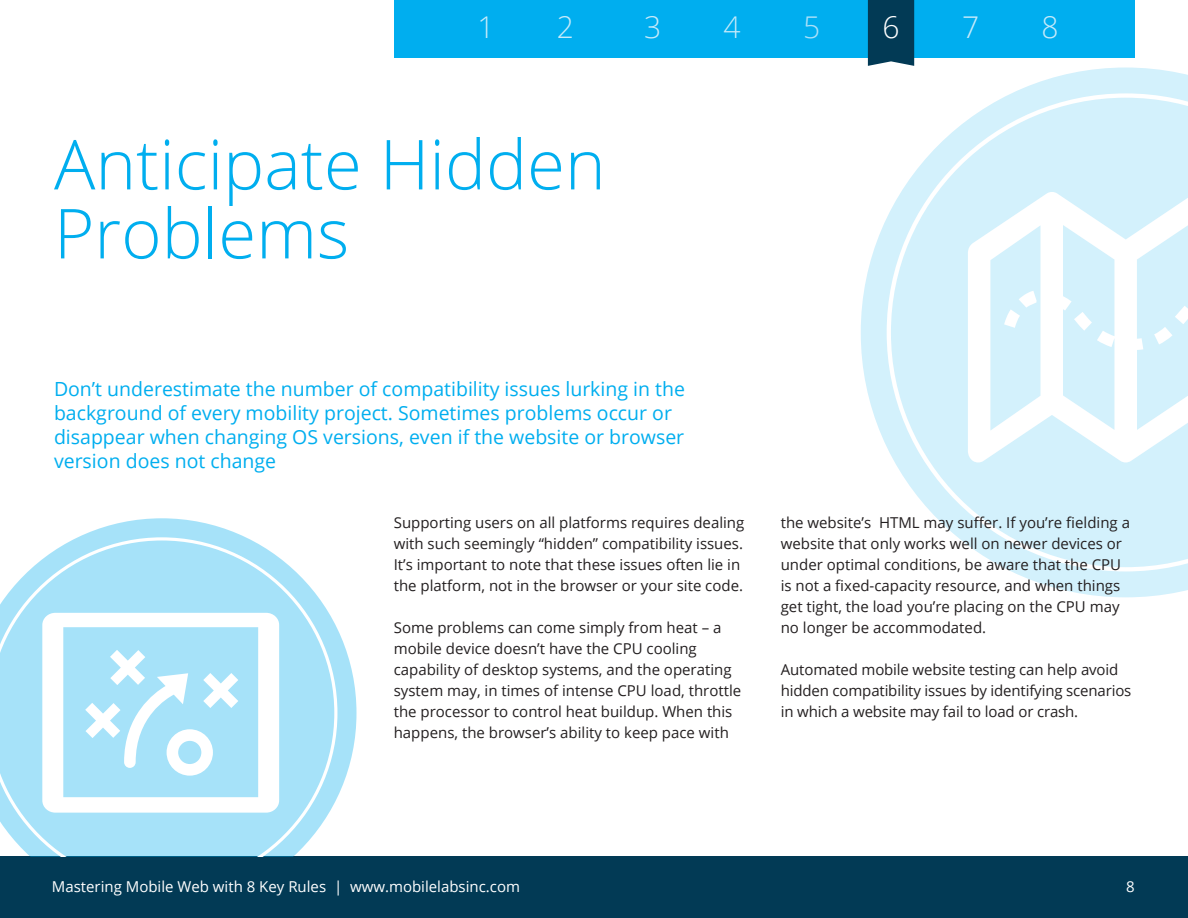
<style>
.page{position:relative;width:1188px;height:918px;background:#fff}
.page>*{position:absolute;margin:0;border:0;box-sizing:border-box;transform-origin:0 0}
.t1{font:300 69px/69px "Open Sans";color:#00aeef}
.t2{font:300 30px "Open Sans";color:#c6eafa}
.t3{font:300 30px "Open Sans";color:#aae0f9}
.t4{font:300 30px "Open Sans";color:#fff}
.t5{font:19.5px/24px "Open Sans";color:#00aeef}
.t6{font:15px/21px "Open Sans";color:#231f20}
.t7{font:15px "Open Sans";color:#fff}
</style>
<div class="page">
<div style="left:0;top:856px;width:1188px;height:62px;background:#023a55"></div>
<div style="left:394px;top:0;width:741px;height:57px;background:#00aeef"></div>
<svg style="left:861px;top:67px;width:327px;height:530px"></svg>
<svg style="left:887px;top:93px;width:301px;height:478px"></svg>
<svg style="left:968px;top:191px;width:220px;height:272px;fill:#d3f1fc"></svg>
<svg style="left:1004px;top:291px;width:34px;height:37px"></svg>
<svg style="left:1154px;top:327px;width:19px;height:17px"></svg>
<svg style="left:1074px;top:312px;width:18px;height:19px"></svg>
<svg style="left:79px;top:518px;width:278px;height:280px"></svg>
<svg style="left:0;top:537px;width:337px;height:319px;background:#b4e6f9"></svg>
<svg style="left:42px;top:613px;width:237px;height:200px"></svg>
<svg style="left:85px;top:650px;width:153px;height:126px"></svg>
<div style="left:868px;top:0;width:46px;height:66px;background:#023a55"></div>
<p class="t2" style="left:477px;top:6px;width:19px">1</p>
<p class="t2" style="left:557px;top:6px;width:19px">2</p>
<p class="t2" style="left:644px;top:6px;width:19px">3</p>
<p class="t2" style="left:724px;top:6px;width:19px">4</p>
<p class="t3" style="left:803px;top:6px;width:19px">5</p>
<p class="t4" style="left:883px;top:6px;width:19px">6</p>
<p class="t2" style="left:962px;top:6px;width:19px">7</p>
<p class="t2" style="left:1042px;top:6px;width:19px">8</p>
<p class="t1" style="left:54px;top:128px;width:553px">Anticipate Hidden<br>Problems</p>
<p class="t5" style="left:54px;top:376px;width:632px">Don’t underestimate the number of compatibility issues lurking in the background of every mobility project. Sometimes problems occur or disappear when changing OS versions, even if the website or browser version does not change</p>
<p class="t6" style="left:394px;top:512px;width:352px">Supporting users on all platforms requires dealing with such seemingly “hidden” compatibility issues.<br>It’s important to note that these issues often lie in the platform, not in the browser or your site code.</p>
<p class="t6" style="left:394px;top:617px;width:349px">Some problems can come simply from heat – a mobile device doesn’t have the CPU cooling capability of desktop systems, and the operating system may, in times of intense CPU load, throttle the processor to control heat buildup. When this happens, the browser’s ability to keep pace with</p>
<p class="t6" style="left:781px;top:512px;width:351px">the website’s HTML may suffer. If you’re fielding a website that only works well on newer devices or under optimal conditions, be aware that the CPU is not a fixed-capacity resource, and when things get tight, the load you’re placing on the CPU may no longer be accommodated.</p>
<p class="t6" style="left:781px;top:659px;width:352px">Automated mobile website testing can help avoid hidden compatibility issues by identifying scenarios in which a website may fail to load or crash.</p>
<p class="t7" style="left:52px;top:876px;width:470px">Mastering Mobile Web with 8 Key Rules | www.mobilelabsinc.com</p>
<p class="t7" style="left:1126px;top:876px;width:10px">8</p>
</div>
